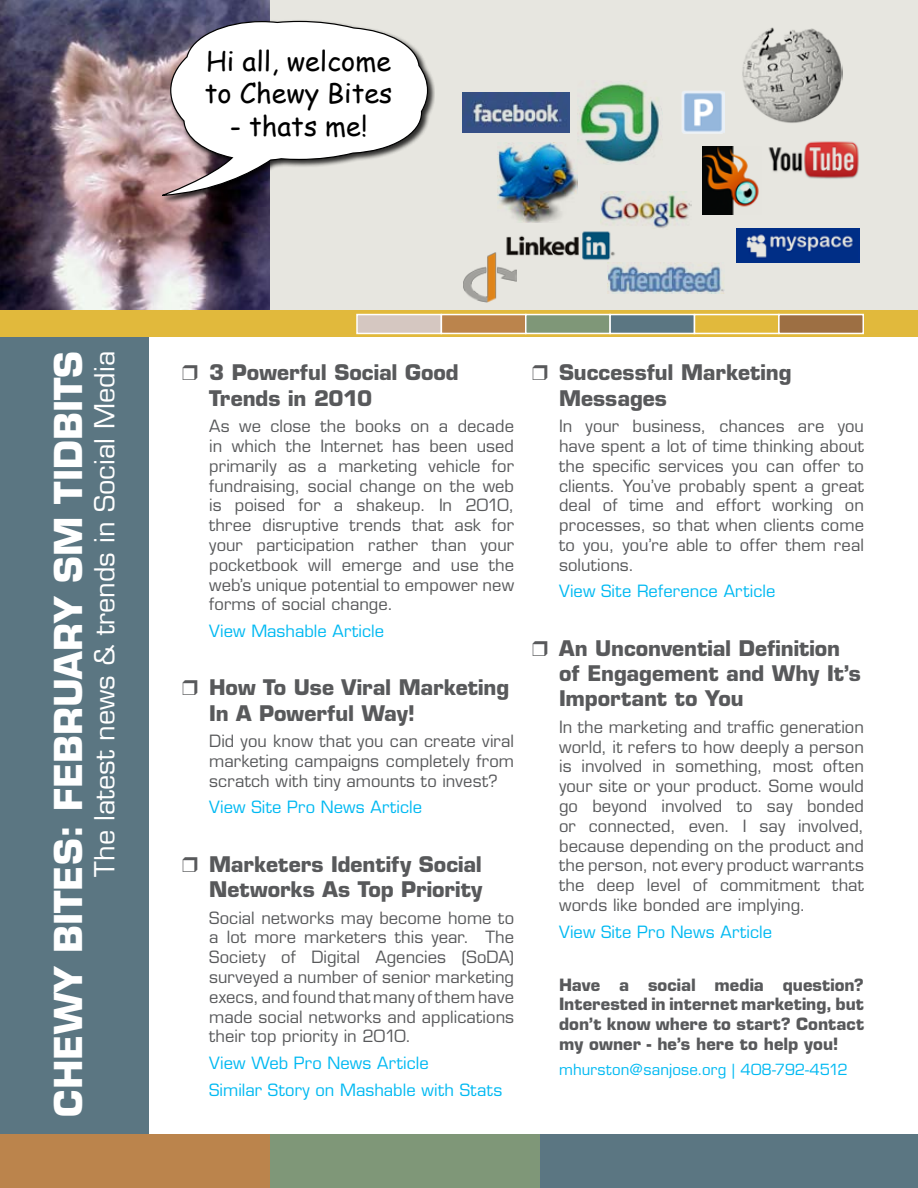
<style>
.page{position:relative;width:918px;height:1188px;background:#fff}
.page>*{position:absolute;margin:0;border:0;box-sizing:border-box;transform-origin:0 0}
.t1{font:700 37.5px "Eurostile LT Std";color:#fff}
.t2{font:27px/32.4px "Comic Sans MS";color:#000}
.t3{font:27px "Eurostile LT Std";color:#fff}
.t4{font:700 21px/25.2px "Eurostile LT Std";color:#58595b}
.t5{font:16.5px/19.8px "Eurostile LT Std";letter-spacing:.005em;color:#58595b;text-align:justify}
.t6{font:16.5px/26.5px "Eurostile LT Std";letter-spacing:.005em;color:#00b9f2}
.t7{font:700 16.5px/19.8px "Eurostile LT Std";letter-spacing:.005em;color:#58595b;text-align:justify}
.t8{font:15px "Eurostile LT Std";letter-spacing:.005em;color:#00b9f2}
</style>
<div class="page">
<div style="left:270px;top:0;width:648px;height:310px;background:#e7e6e0"></div>
<img style="left:0;top:0;width:270px;height:310px">
<div style="left:0;top:338px;width:148px;height:796px;background:#5b7682"></div>
<img style="left:579px;top:80px;width:83px;height:83px">
<img style="left:702px;top:146px;width:57px;height:68px">
<img style="left:462px;top:93px;width:107px;height:40px">
<img style="left:600px;top:191px;width:92px;height:37px">
<img style="left:682px;top:91px;width:42px;height:42px">
<img style="left:506px;top:224px;width:114px;height:39px">
<img style="left:736px;top:228px;width:123px;height:35px">
<img style="left:464px;top:251px;width:52px;height:52px">
<img style="left:498px;top:143px;width:80px;height:80px">
<img style="left:742px;top:27px;width:100px;height:96px">
<img style="left:768px;top:141px;width:91px;height:38px">
<img style="left:608px;top:263px;width:116px;height:30px">
<div style="left:160px;top:19px;width:275px;height:184px;background:#000;opacity:.8"></div>
<svg style="left:161px;top:20px;width:268px;height:177px"></svg>
<div style="left:0;top:310px;width:918px;height:28px;background:#e1b93c"></div>
<div style="left:356px;top:314px;width:86px;height:20px;background:#d5c7c1;border:2px solid #fff"></div>
<div style="left:441px;top:314px;width:85px;height:20px;background:#bb844c;border:2px solid #fff"></div>
<div style="left:525px;top:314px;width:86px;height:20px;background:#7f9778;border:2px solid #fff"></div>
<div style="left:609px;top:314px;width:86px;height:20px;background:#5b7682;border:2px solid #fff"></div>
<div style="left:694px;top:314px;width:86px;height:20px;background:#e1b93c;border:2px solid #fff"></div>
<div style="left:778px;top:314px;width:86px;height:20px;background:#9d6f43;border:2px solid #fff"></div>
<div style="left:0;top:1134px;width:270px;height:54px;background:#bb844c"></div>
<div style="left:270px;top:1134px;width:270px;height:54px;background:#7f9778"></div>
<div style="left:540px;top:1134px;width:378px;height:54px;background:#5b7682"></div>
<h1 class="t1" style="left:45px;top:1117px;width:767px;rotate:-90deg">Chewy Bites: February SM Tidbits</h1>
<h2 class="t3" style="left:88px;top:877px;width:527px;rotate:-90deg">The latest news &amp; trends in Social Media</h2>
<h2 class="t2" style="left:205px;top:44px;width:189px">Hi all, welcome to Chewy Bites</h2>
<h2 class="t2" style="left:230px;top:109px;width:139px">- thats me!</h2>
<p class="t4" style="left:209px;top:360px;width:251px">3 Powerful Social Good<br>Trends in 2010</p>
<p class="t5" style="left:209px;top:416px;width:306px">As we close the books on a decade in which the Internet has been used primarily as a marketing vehicle for fundraising, social change on the web is poised for a shakeup. In 2010, three disruptive trends that ask for your participation rather than your pocketbook will emerge and use the web’s unique potential to empower new forms of social change.</p>
<p class="t6" style="left:209px;top:618px;width:176px">View Mashable Article</p>
<p class="t4" style="left:209px;top:675px;width:302px;text-indent:-11px">How To Use Viral Marketing<br>In A Powerful Way!</p>
<p class="t5" style="left:209px;top:731px;width:306px">Did you know that you can create viral marketing campaigns completely from scratch with tiny amounts to invest?</p>
<p class="t6" style="left:209px;top:794px;width:214px">View Site Pro News Article</p>
<p class="t4" style="left:209px;top:852px;width:275px">Marketers Identify Social<br>Networks As Top Priority</p>
<p class="t5" style="left:209px;top:908px;width:306px">Social networks may become home to a lot more marketers this year. The Society of Digital Agencies (SoDA) surveyed a number of senior marketing execs, and found that many of them have made social networks and applications their top priority in 2010.</p>
<p class="t6" style="left:209px;top:1050px;width:295px">View Web Pro News Article<br>Similar Story on Mashable with Stats</p>
<p class="t4" style="left:559px;top:360px;width:234px;text-indent:-11px">Successful Marketing<br>Messages</p>
<p class="t5" style="left:559px;top:416px;width:306px">In your business, chances are you have spent a lot of time thinking about the specific services you can offer to clients. You’ve probably spent a great deal of time and effort working on processes, so that when clients come to you, you’re able to offer them real solutions.</p>
<p class="t6" style="left:559px;top:578px;width:218px">View Site Reference Article</p>
<p class="t4" style="left:559px;top:636px;width:303px;text-indent:-11px">An Unconvential Definition of Engagement and Why It’s<br>Important to You</p>
<p class="t5" style="left:559px;top:717px;width:306px">In the marketing and traffic generation world, it refers to how deeply a person is involved in something, most often your site or your product. Some would go beyond involved to say bonded or connected, even. I say involved, because depending on the product and the person, not every product warrants the deep level of commitment that words like bonded are implying.</p>
<p class="t6" style="left:559px;top:918px;width:214px">View Site Pro News Article</p>
<p class="t7" style="left:559px;top:975px;width:306px;text-indent:-27px">Have a social media question?<br>Interested in internet marketing, but don’t know where to start? Contact my owner - he’s here to help you!</p>
<p class="t8" style="left:559px;top:1060px;width:290px">mhurston@sanjose.org | 408-792-4512</p>
</div>
